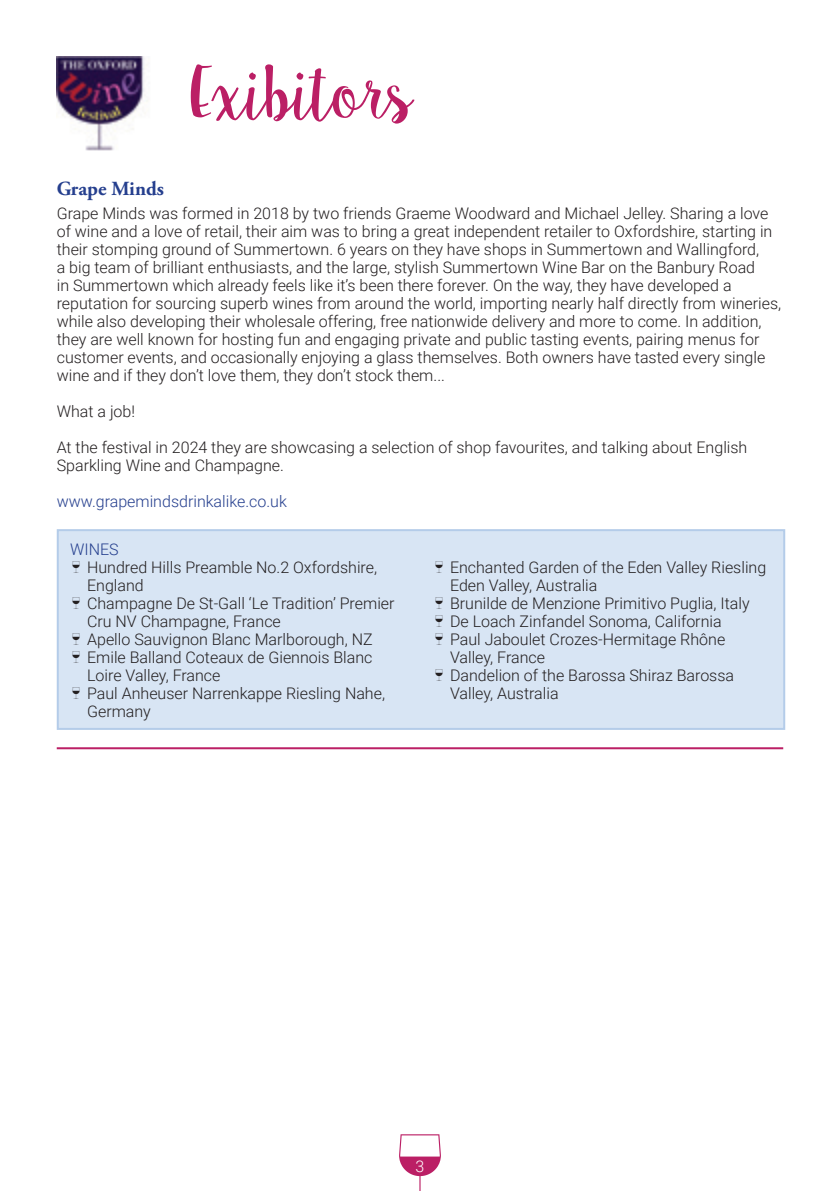
<style>
.page{position:relative;width:840px;height:1191px;background:#fff}
.page>*{position:absolute;margin:0;border:0;box-sizing:border-box;transform-origin:0 0}
._2018_script_heading{font:68px "Sweet Pea";letter-spacing:-.07em;color:#bb1f65}
._2018_Exhibitor{font:700 20px "Adobe Garamond Pro";color:#253f8e}
.body{font:300 16px/18px "Roboto";color:#231f20}
._2022_body{font:300 16px "Roboto";color:#253f8e}
._2018_Wines{font:300 16px "Roboto";color:#253f8e}
.t1{font:300 16px "Roboto";color:#fff}
</style>
<div class="page">
<svg style="left:399px;top:1134px;width:41px;height:57px"></svg>
<div style="left:58px;top:530px;width:725px;height:199px;background:#d8e5f4"></div>
<div style="left:57px;top:529px;width:727px;height:201px;border:2px solid #b4cce9"></div>
<hr style="left:57px;top:747px;width:725px;height:2px;background:#bb1f65">
<img style="left:57px;top:57px;width:91px;height:94px">
<p class="_2018_script_heading" style="left:189px;top:53px;width:228px">Exibitors</p>
<p class="_2018_Exhibitor" style="left:57px;top:177px;width:109px">Grape Minds</p>
<p class="body" style="left:57px;top:203px;width:725px">Grape Minds was formed in 2018 by two friends Graeme Woodward and Michael Jelley. Sharing a love of wine and a love of retail, their aim was to bring a great independent retailer to Oxfordshire, starting in their stomping ground of Summertown. 6 years on they have shops in Summertown and Wallingford,<br>a big team of brilliant enthusiasts, and the large, stylish Summertown Wine Bar on the Banbury Road<br>in Summertown which already feels like it’s been there forever. On the way, they have developed a reputation for sourcing superb wines from around the world, importing nearly half directly from wineries, while also developing their wholesale offering, free nationwide delivery and more to come. In addition, they are well known for hosting fun and engaging private and public tasting events, pairing menus for customer events, and occasionally enjoying a glass themselves. Both owners have tasted every single wine and if they don’t love them, they don’t stock them...</p>
<p class="body" style="left:57px;top:401px;width:80px">What a job!</p>
<p class="body" style="left:57px;top:437px;width:691px">At the festival in 2024 they are showcasing a selection of shop favourites, and talking about English<br>Sparkling Wine and Champagne.</p>
<p class="_2022_body" style="left:57px;top:490px;width:231px">www.grapemindsdrinkalike.co.uk</p>
<p class="_2018_Wines" style="left:70px;top:537px;width:50px">WINES</p>
<p class="body" style="left:87px;top:557px;width:291px">Hundred Hills Preamble No.2 Oxfordshire,<br>England</p>
<p class="body" style="left:87px;top:593px;width:309px">Champagne De St-Gall ‘Le Tradition’ Premier<br>Cru NV Champagne, France</p>
<p class="body" style="left:87px;top:629px;width:287px">Apello Sauvignon Blanc Marlborough, NZ</p>
<p class="body" style="left:87px;top:647px;width:287px">Emile Balland Coteaux de Giennois Blanc<br>Loire Valley, France</p>
<p class="body" style="left:87px;top:683px;width:299px">Paul Anheuser Narrenkappe Riesling Nahe,<br>Germany</p>
<p class="body" style="left:450px;top:557px;width:317px">Enchanted Garden of the Eden Valley Riesling<br>Eden Valley, Australia</p>
<p class="body" style="left:450px;top:593px;width:301px">Brunilde de Menzione Primitivo Puglia, Italy</p>
<p class="body" style="left:450px;top:611px;width:273px">De Loach Zinfandel Sonoma, California</p>
<p class="body" style="left:450px;top:629px;width:276px">Paul Jaboulet Crozes-Hermitage Rhône<br>Valley, France</p>
<p class="body" style="left:450px;top:665px;width:285px">Dandelion of the Barossa Shiraz Barossa<br>Valley, Australia</p>
<p class="t1" style="left:415px;top:1154px;width:10px">3</p>
</div>
